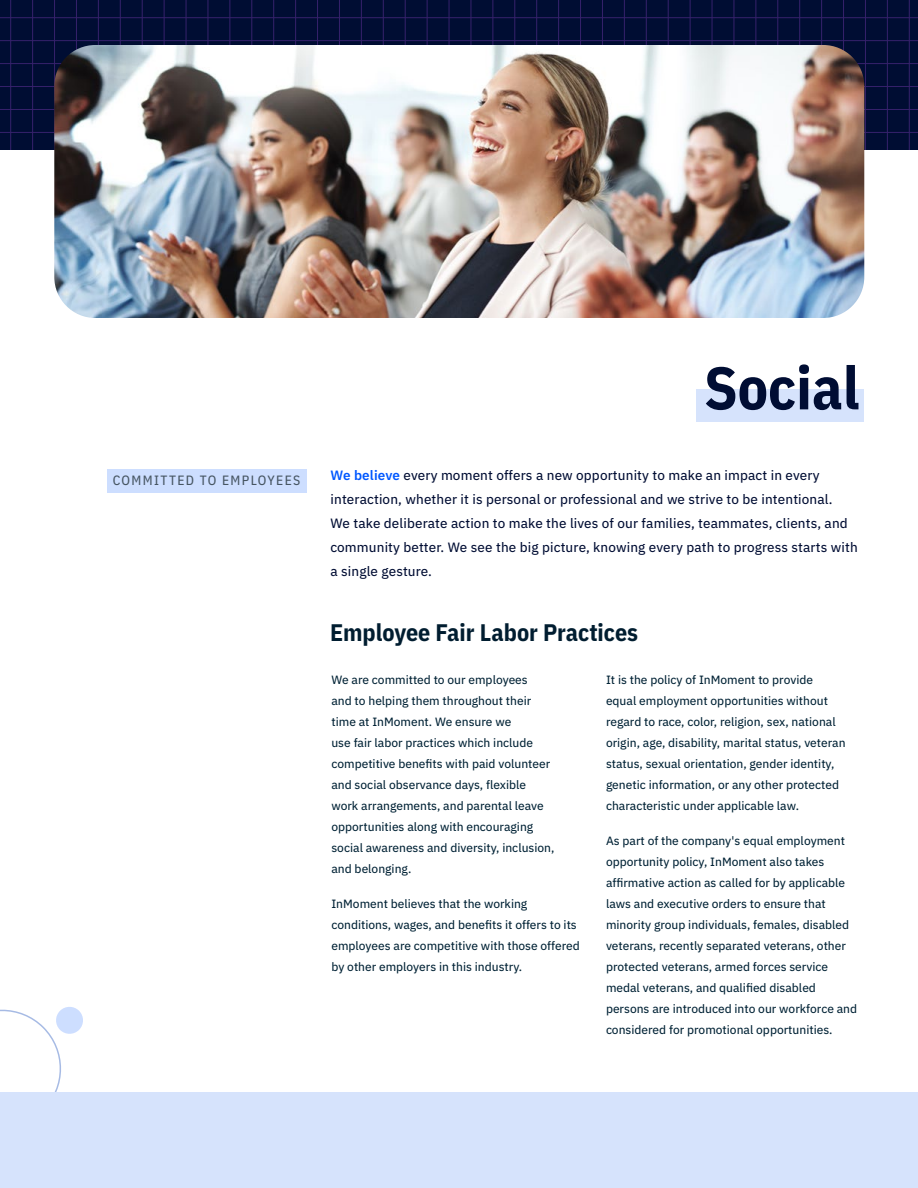
<style>
.page{position:relative;width:918px;height:1188px;background:#fff}
.page>*{position:absolute;margin:0;border:0;box-sizing:border-box;transform-origin:0 0}
.t1{font:700 60px "IBM Plex Sans Cond";color:#000d33}
.t2{font:700 24px "IBM Plex Sans Cond";color:#001d30}
.t3{font:13.5px/24px "IBM Plex Sans Text";letter-spacing:.01em;color:#000d33}
.t4{font:13.5px "IBM Plex Sans Cond Text";letter-spacing:.1em;color:#465562}
.t5{font:12px/21px "IBM Plex Sans Text";color:#002235}
.s1{font-family:"IBM Plex Sans";font-weight:600;color:#0058ff}
</style>
<div class="page">
<div style="left:696px;top:390px;width:168px;height:32px;background:#d6e3fc"></div>
<div style="left:107px;top:469px;width:200px;height:24px;background:#cddeff"></div>
<div style="left:0;top:0;width:918px;height:149px;background:#000d33"></div>
<hr style="left:0;top:0;width:1px;height:149px;background:#5a2f92">
<hr style="left:10px;top:0;width:1px;height:149px;background:#5a2f92">
<hr style="left:32px;top:0;width:1px;height:149px;background:#5a2f92">
<hr style="left:54px;top:0;width:1px;height:149px;background:#5a2f92">
<hr style="left:76px;top:0;width:1px;height:149px;background:#5a2f92">
<hr style="left:98px;top:0;width:1px;height:149px;background:#5a2f92">
<hr style="left:120px;top:0;width:1px;height:149px;background:#5a2f92">
<hr style="left:142px;top:0;width:1px;height:149px;background:#5a2f92">
<hr style="left:164px;top:0;width:1px;height:149px;background:#5a2f92">
<hr style="left:186px;top:0;width:1px;height:149px;background:#5a2f92">
<hr style="left:208px;top:0;width:1px;height:149px;background:#5a2f92">
<hr style="left:230px;top:0;width:1px;height:149px;background:#5a2f92">
<hr style="left:251px;top:0;width:1px;height:149px;background:#5a2f92">
<hr style="left:273px;top:0;width:1px;height:149px;background:#5a2f92">
<hr style="left:295px;top:0;width:1px;height:149px;background:#5a2f92">
<hr style="left:317px;top:0;width:1px;height:149px;background:#5a2f92">
<hr style="left:339px;top:0;width:1px;height:149px;background:#5a2f92">
<hr style="left:361px;top:0;width:1px;height:149px;background:#5a2f92">
<hr style="left:383px;top:0;width:1px;height:149px;background:#5a2f92">
<hr style="left:405px;top:0;width:1px;height:149px;background:#5a2f92">
<hr style="left:427px;top:0;width:1px;height:149px;background:#5a2f92">
<hr style="left:449px;top:0;width:1px;height:149px;background:#5a2f92">
<hr style="left:471px;top:0;width:1px;height:149px;background:#5a2f92">
<hr style="left:492px;top:0;width:1px;height:149px;background:#5a2f92">
<hr style="left:514px;top:0;width:1px;height:149px;background:#5a2f92">
<hr style="left:536px;top:0;width:1px;height:149px;background:#5a2f92">
<hr style="left:558px;top:0;width:1px;height:149px;background:#5a2f92">
<hr style="left:580px;top:0;width:1px;height:149px;background:#5a2f92">
<hr style="left:602px;top:0;width:1px;height:149px;background:#5a2f92">
<hr style="left:624px;top:0;width:1px;height:149px;background:#5a2f92">
<hr style="left:646px;top:0;width:1px;height:149px;background:#5a2f92">
<hr style="left:668px;top:0;width:1px;height:149px;background:#5a2f92">
<hr style="left:690px;top:0;width:1px;height:149px;background:#5a2f92">
<hr style="left:712px;top:0;width:1px;height:149px;background:#5a2f92">
<hr style="left:734px;top:0;width:1px;height:149px;background:#5a2f92">
<hr style="left:755px;top:0;width:1px;height:149px;background:#5a2f92">
<hr style="left:777px;top:0;width:1px;height:149px;background:#5a2f92">
<hr style="left:799px;top:0;width:1px;height:149px;background:#5a2f92">
<hr style="left:821px;top:0;width:1px;height:149px;background:#5a2f92">
<hr style="left:843px;top:0;width:1px;height:149px;background:#5a2f92">
<hr style="left:865px;top:0;width:1px;height:149px;background:#5a2f92">
<hr style="left:887px;top:0;width:1px;height:149px;background:#5a2f92">
<hr style="left:909px;top:0;width:1px;height:149px;background:#5a2f92">
<hr style="left:917px;top:0;width:1px;height:149px;background:#5a2f92">
<hr style="left:0;top:17px;width:918px;height:1px;background:#5a2f92">
<hr style="left:0;top:40px;width:918px;height:1px;background:#5a2f92">
<hr style="left:0;top:63px;width:918px;height:1px;background:#5a2f92">
<hr style="left:0;top:86px;width:918px;height:1px;background:#5a2f92">
<hr style="left:0;top:109px;width:918px;height:1px;background:#5a2f92">
<hr style="left:0;top:132px;width:918px;height:1px;background:#5a2f92">
<img style="left:54px;top:45px;width:810px;height:273px">
<svg style="left:0;top:1007px;width:83px;height:85px"></svg>
<div style="left:0;top:1092px;width:918px;height:96px;background:#d6e3fc"></div>
<p class="t4" style="left:113px;top:470px;width:189px">COMMITTED TO EMPLOYEES</p>
<h1 class="t1" style="left:704px;top:340px;width:157px">Social</h1>
<p class="t3" style="left:330px;top:462px;width:529px"><span class="s1">We believe</span> every moment offers a new opportunity to make an impact in every interaction, whether it is personal or professional and we strive to be intentional.<br>We take deliberate action to make the lives of our families, teammates, clients, and community better. We see the big picture, knowing every path to progress starts with a single gesture.</p>
<h2 class="t2" style="left:330px;top:613px;width:310px">Employee Fair Labor Practices</h2>
<p class="t5" style="left:331px;top:668px;width:225px">We are committed to our employees<br>and to helping them throughout their time at InMoment. We ensure we<br>use fair labor practices which include competitive benefits with paid volunteer and social observance days, flexible work arrangements, and parental leave opportunities along with encouraging social awareness and diversity, inclusion, and belonging.</p>
<p class="t5" style="left:331px;top:892px;width:250px">InMoment believes that the working conditions, wages, and benefits it offers to its employees are competitive with those offered by other employers in this industry.</p>
<p class="t5" style="left:606px;top:668px;width:241px">It is the policy of InMoment to provide equal employment opportunities without regard to race, color, religion, sex, national origin, age, disability, marital status, veteran status, sexual orientation, gender identity, genetic information, or any other protected characteristic under applicable law.</p>
<p class="t5" style="left:606px;top:829px;width:253px">As part of the company's equal employment opportunity policy, InMoment also takes affirmative action as called for by applicable laws and executive orders to ensure that minority group individuals, females, disabled veterans, recently separated veterans, other protected veterans, armed forces service medal veterans, and qualified disabled persons are introduced into our workforce and considered for promotional opportunities.</p>
</div>
